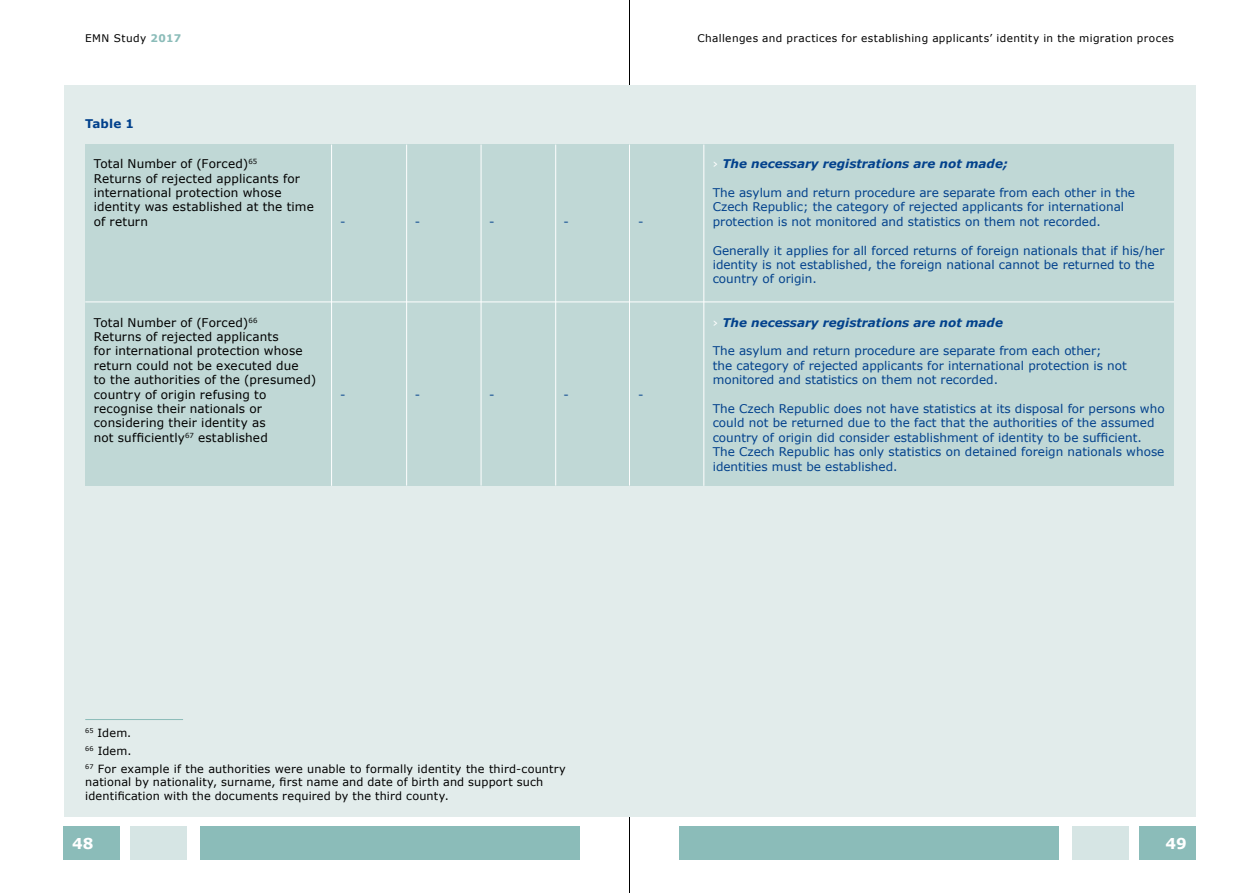
<style>
.page{position:relative;width:1259px;height:893px;background:#fff}
.page>*{position:absolute;margin:0;border:0;box-sizing:border-box;transform-origin:0 0}
.t1{font:700 15px "Verdana";color:#fff}
.t2{font:12px/14.4px "Verdana";color:#02418c}
.t3{font:12px/14.4px "Verdana";letter-spacing:.01em;color:#000}
.t4{font:italic 700 12px "Verdana";color:#02418c}
.t5{font:700 12px "Verdana";letter-spacing:.01em;color:#02418c}
.t6{font:11.25px/18px "Verdana";letter-spacing:.015em;color:#000}
.t7{font:10.5px "Verdana";letter-spacing:.04em;color:#000}
.s1{font-weight:700;color:#8bbcb9}
.s2{font-weight:400;font-style:normal;color:#fff}
</style>
<div class="page">
<hr style="left:629px;top:0;width:1px;height:893px;background:#000">
<div style="left:64px;top:826px;width:56px;height:34px;background:#8bbcb9"></div>
<div style="left:130px;top:826px;width:57px;height:34px;background:#d6e5e4"></div>
<div style="left:200px;top:826px;width:380px;height:34px;background:#8bbcb9"></div>
<div style="left:1139px;top:826px;width:56px;height:34px;background:#8bbcb9"></div>
<div style="left:1072px;top:826px;width:56px;height:34px;background:#d6e5e4"></div>
<div style="left:679px;top:826px;width:380px;height:34px;background:#8bbcb9"></div>
<div style="left:630px;top:85px;width:565px;height:731px;background:#e2eceb"></div>
<div style="left:64px;top:85px;width:565px;height:731px;background:#e2eceb"></div>
<div style="left:85px;top:145px;width:247px;height:341px;background:#c0d8d6"></div>
<div style="left:704px;top:145px;width:470px;height:341px;background:#c0d8d6"></div>
<hr style="left:85px;top:719px;width:98px;height:1px;background:#8bbcb9">
<div style="left:332px;top:145px;width:372px;height:341px;background:#c0d8d6"></div>
<hr style="left:331px;top:145px;width:1px;height:341px;background:#fff">
<hr style="left:703px;top:145px;width:1px;height:341px;background:#fff">
<hr style="left:406px;top:145px;width:1px;height:341px;background:#fff">
<hr style="left:481px;top:145px;width:1px;height:341px;background:#fff">
<hr style="left:555px;top:145px;width:1px;height:341px;background:#fff">
<hr style="left:629px;top:145px;width:1px;height:341px;background:#fff">
<hr style="left:85px;top:302px;width:1089px;height:1px;background:#fff">
<p class="t7" style="left:85px;top:31px;width:98px">emn Study <span class="s1">2017</span></p>
<p class="t7" style="left:697px;top:31px;width:478px">Challenges and practices for establishing applicants’ identity in the migration proces</p>
<p class="t5" style="left:85px;top:116px;width:51px">Table 1</p>
<p class="t3" style="left:94px;top:156px;width:222px">total number of (Forced)<sup>65<br></sup>Returns of rejected applicants for international protection whose identity was established at the time of return</p>
<p class="t2" style="left:340px;top:214px;width:7px">-</p>
<p class="t3" style="left:94px;top:315px;width:224px">total number of (Forced)<sup>66<br></sup>Returns of rejected applicants<br>for international protection whose return could not be executed due<br>to the authorities of the (presumed) country of origin refusing to recognise their nationals or considering their identity as<br>not sufficiently<sup>67</sup> established</p>
<p class="t2" style="left:340px;top:387px;width:7px">-</p>
<p class="t2" style="left:415px;top:214px;width:7px">-</p>
<p class="t2" style="left:415px;top:387px;width:7px">-</p>
<p class="t2" style="left:489px;top:214px;width:7px">-</p>
<p class="t2" style="left:489px;top:387px;width:7px">-</p>
<p class="t2" style="left:563px;top:214px;width:7px">-</p>
<p class="t2" style="left:563px;top:387px;width:7px">-</p>
<p class="t2" style="left:638px;top:214px;width:7px">-</p>
<p class="t2" style="left:638px;top:387px;width:7px">-</p>
<p class="t4" style="left:712px;top:156px;width:296px"><span class="s2">›</span> The necessary registrations are not made;</p>
<p class="t2" style="left:712px;top:185px;width:424px">the asylum and return procedure are separate from each other in the<br>Czech Republic; the category of rejected applicants for international protection is not monitored and statistics on them not recorded.</p>
<p class="t2" style="left:712px;top:243px;width:453px">Generally it applies for all forced returns of foreign nationals that if his/her identity is not established, the foreign national cannot be returned to the country of origin.</p>
<p class="t4" style="left:712px;top:314px;width:292px"><span class="s2">›</span> The necessary registrations are not made</p>
<p class="t2" style="left:712px;top:343px;width:416px">The asylum and return procedure are separate from each other;<br>the category of rejected applicants for international protection is not monitored and statistics on them not recorded.</p>
<p class="t2" style="left:712px;top:401px;width:453px">The Czech Republic does not have statistics at its disposal for persons who could not be returned due to the fact that the authorities of the assumed country of origin did consider establishment of identity to be sufficient.<br>The Czech Republic has only statistics on detained foreign nationals whose identities must be established.</p>
<p class="t6" style="left:85px;top:723px;width:482px"><sup>65</sup> Idem.<br><sup>66</sup> Idem.<br><sup>67</sup> For example if the authorities were unable to formally identity the third-country</p>
<p class="t6" style="left:85px;top:775px;width:460px;line-height:13.5px">national by nationality, surname, first name and date of birth and support such identification with the documents required by the third county.</p>
<p class="t1" style="left:72px;top:834px;width:23px">48</p>
<p class="t1" style="left:1165px;top:834px;width:23px">49</p>
</div>
